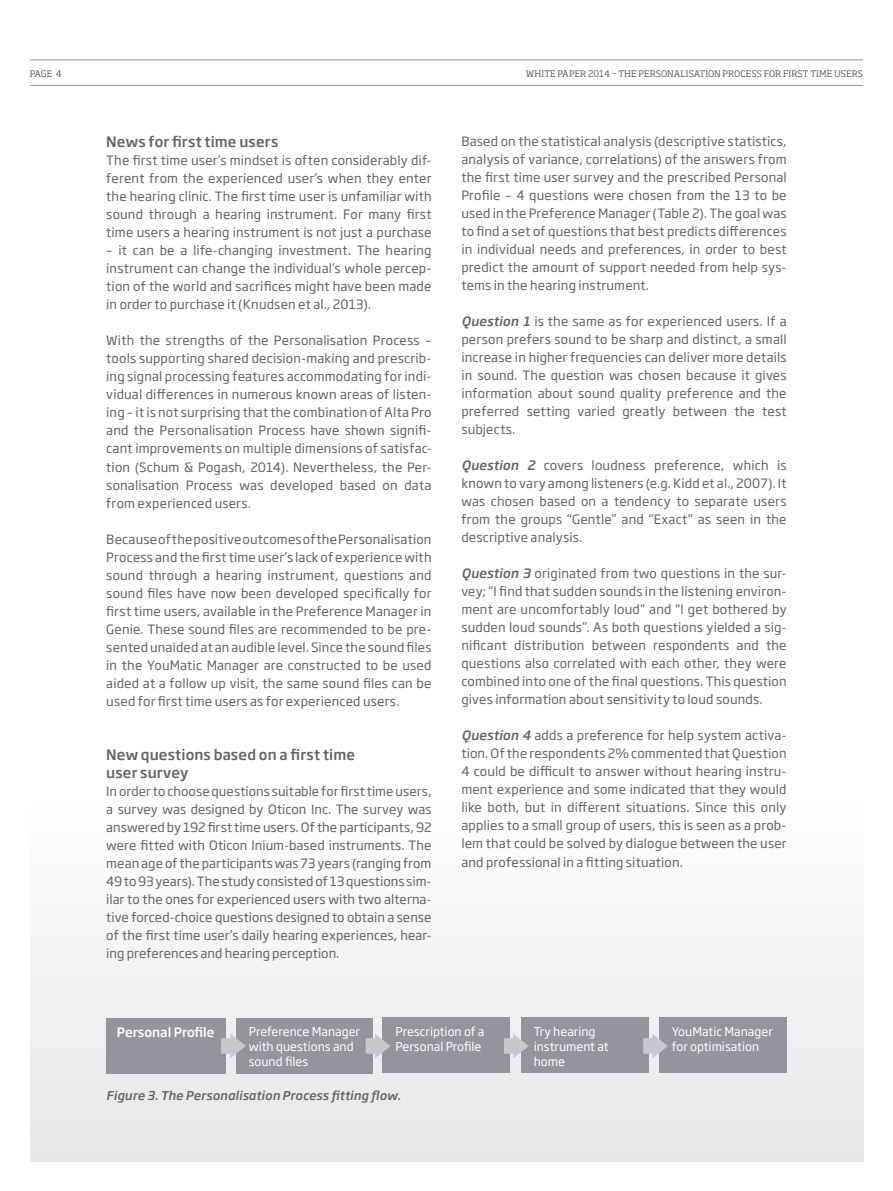
<style>
.page{position:relative;width:893px;height:1191px;background:#fff}
.page>*{position:absolute;margin:0;border:0;box-sizing:border-box;transform-origin:0 0}
.t1{font:500 14.25px/18px "Soho Gothic Pro";letter-spacing:.01em;color:#636366}
.t2{font:12.75px/18px "Soho Gothic Pro";letter-spacing:.015em;color:#636366;text-align:justify}
.t3{font:500 12.75px "Soho Gothic Pro";color:#fff}
.t4{font:12px/15px "Soho Gothic Pro";color:#fff}
.t5{font:italic 500 12px "Soho Gothic Pro";letter-spacing:.01em;color:#636366}
.t6{font:9px "Soho Pro";letter-spacing:.005em;color:#636366}
.s1{font-weight:500;font-style:italic}
</style>
<div class="page">
<hr style="left:30px;top:85px;width:833px;height:1px;background:#939598">
<hr style="left:30px;top:60px;width:833px;height:1px;background:#939598">
<div style="left:30px;top:804px;width:833px;height:357px;background:#f3f4f5"></div>
<div style="left:106px;top:1018px;width:119px;height:56px;background:#939598"></div>
<div style="left:236px;top:1018px;width:136px;height:56px;background:#939598"></div>
<svg style="left:221px;top:1033px;width:25px;height:25px"></svg>
<div style="left:383px;top:1017px;width:127px;height:56px;background:#939598"></div>
<svg style="left:366px;top:1033px;width:24px;height:25px"></svg>
<div style="left:521px;top:1017px;width:127px;height:56px;background:#939598"></div>
<div style="left:659px;top:1017px;width:128px;height:56px;background:#939598"></div>
<svg style="left:504px;top:1034px;width:25px;height:24px"></svg>
<svg style="left:643px;top:1033px;width:25px;height:25px"></svg>
<p class="t6" style="left:30px;top:67px;width:33px">PAGE 4</p>
<p class="t6" style="left:526px;top:67px;width:339px">WHITE PAPER 2014 – THE PERSONALISATION PROCESS FOR FIRST TIME USERS</p>
<p class="t1" style="left:106px;top:132px;width:174px">News for first time users</p>
<p class="t2" style="left:106px;top:151px;width:327px">The first time user’s mindset is often considerably dif&shy;ferent from the experienced user’s when they enter the hearing clinic. The first time user is unfamiliar with sound through a hearing instrument. For many first time users a hearing instrument is not just a purchase</p>
<p class="t2" style="left:106px;top:241px;width:327px">– it can be a life-changing investment. The hearing instrument can change the individual’s whole percep&shy;tion of the world and sacrifices might have been made in order to purchase it (Knudsen et al., 2013).</p>
<p class="t2" style="left:106px;top:331px;width:327px">With the strengths of the Personalisation Process – tools supporting shared decision-making and prescrib&shy;ing signal processing features accommodating for indi&shy;vidual differences in numerous known areas of listen&shy;ing – it is not surprising that the combination of Alta Pro and the Personalisation Process have shown signifi&shy;cant improvements on multiple dimensions of satisfac&shy;tion (Schum &amp; Pogash, 2014). Nevertheless, the Per&shy;sonalisation Process was developed based on data from experienced users.</p>
<p class="t2" style="left:106px;top:529px;width:327px">Because of the positive outcomes of the Personalisation Process and the first time user’s lack of experience with sound through a hearing instrument, questions and sound files have now been developed specifically for first time users, available in the Preference Manager in Genie. These sound files are recommended to be pre&shy;sented unaided at an audible level. Since the sound files in the YouMatic Manager are constructed to be used aided at a follow up visit, the same sound files can be used for first time users as for experienced users.</p>
<p class="t1" style="left:106px;top:744px;width:250px">New questions based on a first time user survey</p>
<p class="t2" style="left:106px;top:781px;width:327px">In order to choose questions suitable for first time users, a survey was designed by Oticon Inc. The survey was answered by 192 first time users. Of the participants, 92 were fitted with Oticon Inium-based instruments. The mean age of the participants was 73 years (ranging from 49 to 93 years). The study consisted of 13 questions sim&shy;ilar to the ones for experienced users with two alterna&shy;tive forced-choice questions designed to obtain a sense of the first time user’s daily hearing experiences, hear&shy;ing preferences and hearing perception.</p>
<p class="t2" style="left:461px;top:132px;width:327px">Based on the statistical analysis (descriptive statistics, analysis of variance, correlations) of the answers from the first time user survey and the prescribed Personal Profile – 4 questions were chosen from the 13 to be used in the Preference Manager (Table 2). The goal was to find a set of questions that best predicts differences in individual needs and preferences, in order to best predict the amount of support needed from help sys&shy;tems in the hearing instrument.</p>
<p class="t2" style="left:461px;top:312px;width:327px"><span class="s1">Question 1</span> is the same as for experienced users. If a person prefers sound to be sharp and distinct, a small increase in higher frequencies can deliver more details in sound. The question was chosen because it gives information about sound quality preference and the preferred setting varied greatly between the test subjects.</p>
<p class="t2" style="left:461px;top:456px;width:327px"><span class="s1">Question 2</span> covers loudness preference, which is known to vary among listeners (e.g. Kidd et al., 2007). It was chosen based on a tendency to separate users from the groups “Gentle” and “Exact” as seen in the descriptive analysis.</p>
<p class="t2" style="left:461px;top:564px;width:327px"><span class="s1">Question 3</span> originated from two questions in the sur&shy;vey; “I find that sudden sounds in the listening environ&shy;ment are uncomfortably loud” and “I get bothered by sudden loud sounds”. As both questions yielded a sig&shy;nificant distribution between respondents and the questions also correlated with each other, they were combined into one of the final questions. This question gives information about sensitivity to loud sounds.</p>
<p class="t2" style="left:461px;top:726px;width:327px"><span class="s1">Question 4</span> adds a preference for help system activa&shy;tion. Of the respondents 2% commented that Question 4 could be difficult to answer without hearing instru&shy;ment experience and some indicated that they would like both, but in different situations. Since this only applies to a small group of users, this is seen as a prob&shy;lem that could be solved by dialogue between the user and professional in a fitting situation.</p>
<p class="t3" style="left:117px;top:1022px;width:99px">Personal Profile</p>
<p class="t4" style="left:249px;top:1023px;width:113px">Preference Manager with questions and sound files</p>
<p class="t4" style="left:395px;top:1023px;width:90px">Prescription of a<br>Personal Profile</p>
<p class="t4" style="left:534px;top:1023px;width:76px">Try hearing instrument at home</p>
<p class="t4" style="left:672px;top:1023px;width:102px">YouMatic Manager for optimisation</p>
<p class="t5" style="left:106px;top:1086px;width:296px">Figure 3. The Personalisation Process fitting flow.</p>
</div>
